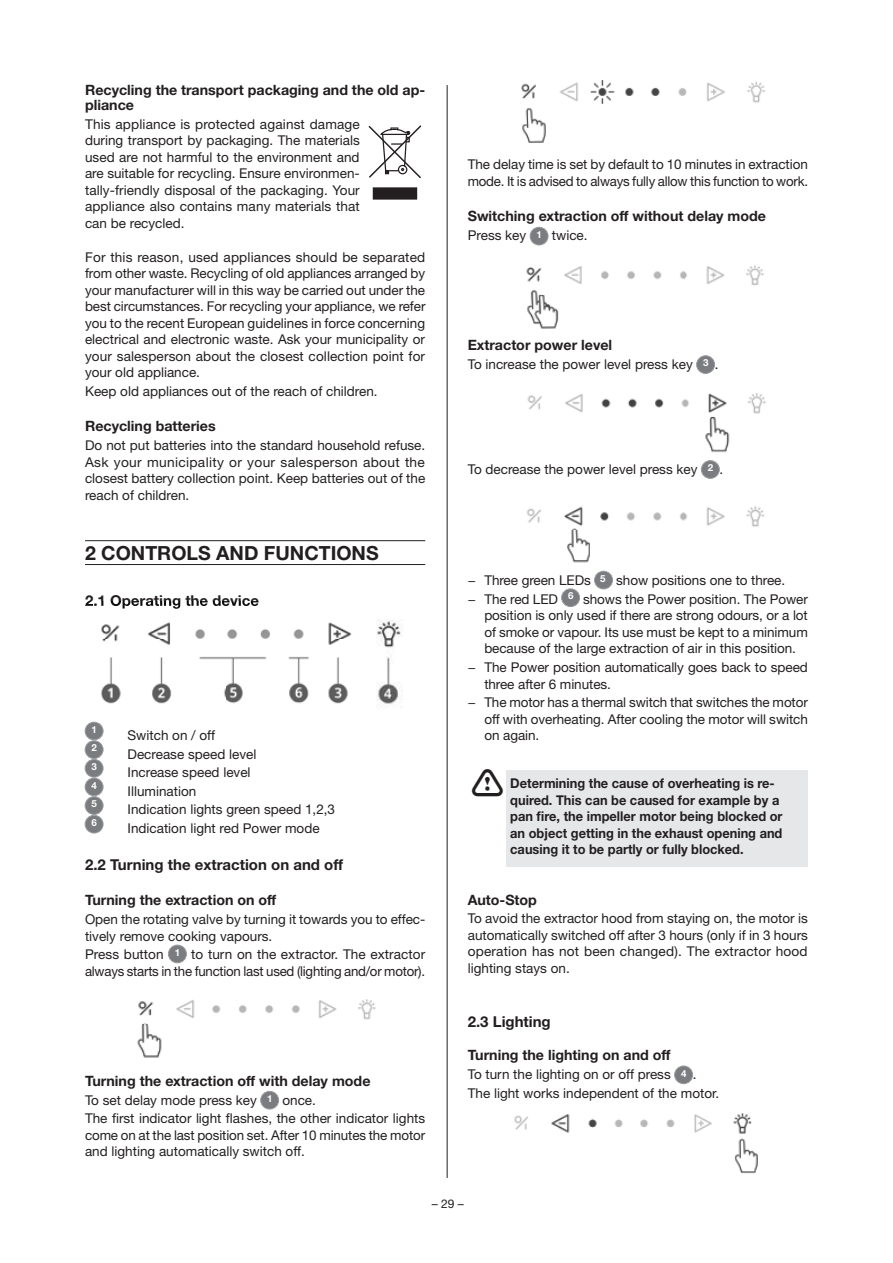
<style>
.page{position:relative;width:893px;height:1263px;background:#fff}
.page>*{position:absolute;margin:0;border:0;box-sizing:border-box;transform-origin:0 0}
.t1{font:700 19.5px "Helvetica Neue LT Std";color:#231f20}
.t2{font:700 15px "Helvetica Neue LT Std";color:#231f20}
.t3{font:700 14.25px/15px "Helvetica Neue LTW1 G";color:#231f20}
.t4{font:13.5px/16.5px "Helvetica Neue LT Std";color:#231f20}
.t5{font:700 13.5px/16.5px "Helvetica Neue LT Std";color:#231f20;scale:.95 1}
.t6{font:12px "Helvetica Neue LT Std";color:#231f20}
.t7{font:700 9.75px "Helvetica Neue LT Std";color:#fff}
</style>
<div class="page">
<hr style="left:447px;top:85px;width:1px;height:1093px;background:#231f20">
<hr style="left:85px;top:540px;width:340px;height:1px;background:#231f20">
<hr style="left:85px;top:564px;width:340px;height:1px;background:#231f20">
<img style="left:101px;top:622px;width:126px;height:82px">
<img style="left:227px;top:619px;width:175px;height:85px">
<img style="left:86px;top:601px;width:173px;height:8px">
<div style="left:85px;top:722px;width:18px;height:18px;background:#7a7c7f;border-radius:50%"></div>
<div style="left:85px;top:722px;width:18px;height:18px;border:1px solid #999b9e;border-radius:50%"></div>
<div style="left:85px;top:741px;width:18px;height:17px;background:#7a7c7f;border-radius:50%"></div>
<div style="left:85px;top:741px;width:18px;height:17px;border:1px solid #999b9e;border-radius:50%"></div>
<div style="left:85px;top:759px;width:18px;height:18px;background:#7a7c7f;border-radius:50%"></div>
<div style="left:85px;top:759px;width:18px;height:18px;border:1px solid #999b9e;border-radius:50%"></div>
<div style="left:85px;top:778px;width:18px;height:18px;background:#7a7c7f;border-radius:50%"></div>
<div style="left:85px;top:778px;width:18px;height:18px;border:1px solid #999b9e;border-radius:50%"></div>
<div style="left:85px;top:797px;width:18px;height:17px;background:#7a7c7f;border-radius:50%"></div>
<div style="left:85px;top:797px;width:18px;height:17px;border:1px solid #999b9e;border-radius:50%"></div>
<div style="left:85px;top:815px;width:18px;height:18px;background:#7a7c7f;border-radius:50%"></div>
<div style="left:85px;top:815px;width:18px;height:18px;border:1px solid #999b9e;border-radius:50%"></div>
<div style="left:168px;top:945px;width:18px;height:18px;background:#7a7c7f;border-radius:50%"></div>
<div style="left:168px;top:945px;width:18px;height:18px;border:1px solid #999b9e;border-radius:50%"></div>
<img style="left:137px;top:999px;width:239px;height:59px">
<div style="left:261px;top:1091px;width:18px;height:18px;background:#7a7c7f;border-radius:50%"></div>
<div style="left:261px;top:1091px;width:18px;height:18px;border:1px solid #999b9e;border-radius:50%"></div>
<div style="left:373px;top:188px;width:43px;height:11px;background:#231f20"></div>
<div style="left:373px;top:187px;width:44px;height:13px;border:1px solid #231f20"></div>
<svg style="left:368px;top:125px;width:54px;height:53px"></svg>
<div style="left:506px;top:770px;width:302px;height:96px;background:#e6e7e9"></div>
<img style="left:521px;top:81px;width:245px;height:62px">
<div style="left:530px;top:227px;width:18px;height:18px;background:#7a7c7f;border-radius:50%"></div>
<div style="left:530px;top:227px;width:18px;height:18px;border:1px solid #999b9e;border-radius:50%"></div>
<img style="left:526px;top:265px;width:238px;height:64px">
<div style="left:697px;top:356px;width:18px;height:17px;background:#7a7c7f;border-radius:50%"></div>
<div style="left:696px;top:356px;width:19px;height:17px;border:1px solid #999b9e;border-radius:50%"></div>
<img style="left:527px;top:393px;width:239px;height:60px">
<div style="left:701px;top:461px;width:18px;height:17px;background:#7a7c7f;border-radius:50%"></div>
<div style="left:701px;top:461px;width:18px;height:17px;border:1px solid #999b9e;border-radius:50%"></div>
<img style="left:527px;top:506px;width:238px;height:57px">
<div style="left:595px;top:571px;width:17px;height:18px;background:#7a7c7f;border-radius:50%"></div>
<div style="left:594px;top:571px;width:19px;height:18px;border:1px solid #999b9e;border-radius:50%"></div>
<div style="left:562px;top:589px;width:18px;height:18px;background:#7a7c7f;border-radius:50%"></div>
<div style="left:561px;top:589px;width:19px;height:18px;border:1px solid #999b9e;border-radius:50%"></div>
<div style="left:675px;top:1066px;width:18px;height:18px;background:#7a7c7f;border-radius:50%"></div>
<div style="left:675px;top:1066px;width:18px;height:18px;border:1px solid #999b9e;border-radius:50%"></div>
<img style="left:514px;top:1113px;width:244px;height:61px">
<p class="t3" style="left:85px;top:83px;width:342px">Recycling the transport packaging and the old ap&shy;pliance</p>
<p class="t4" style="left:85px;top:116px;width:276px;text-align:justify">This appliance is protected against damage during transport by packaging. The materials used are not harmful to the environment and are suitable for recycling. Ensure environmen&shy;tally-friendly disposal of the packaging. Your appliance also contains many materials that can be recycled.</p>
<p class="t4" style="left:85px;top:248px;width:342px;text-align:justify">For this reason, used appliances should be separated from other waste. Recycling of old appliances arranged by your manufacturer will in this way be carried out under the best circumstances. For recycling your appliance, we refer you to the recent European guidelines in force concerning electrical and electronic waste. Ask your municipality or your salesperson about the closest collection point for your old appliance.</p>
<p class="t4" style="left:85px;top:382px;width:294px">Keep old appliances out of the reach of children.</p>
<p class="t3" style="left:85px;top:419px;width:132px">Recycling batteries</p>
<p class="t4" style="left:85px;top:437px;width:342px;text-align:justify">Do not put batteries into the standard household refuse.<br>Ask your municipality or your salesperson about the closest battery collection point. Keep batteries out of the reach of children.</p>
<h1 class="t1" style="left:85px;top:541px;width:295px">2 CONTROLS AND FUNCTIONS</h1>
<p class="t2" style="left:85px;top:591px;width:175px">2.1 Operating the device</p>
<p class="t7" style="left:92px;top:723px;width:7px">1</p>
<p class="t4" style="left:128px;top:727px;width:89px">Switch on / off</p>
<p class="t7" style="left:92px;top:742px;width:7px">2</p>
<p class="t7" style="left:92px;top:760px;width:7px">3</p>
<p class="t7" style="left:92px;top:779px;width:7px">4</p>
<p class="t4" style="left:128px;top:745px;width:130px">Decrease speed level</p>
<p class="t4" style="left:128px;top:764px;width:125px">Increase speed level</p>
<p class="t4" style="left:128px;top:783px;width:70px">Illumination</p>
<p class="t7" style="left:92px;top:798px;width:7px">5</p>
<p class="t4" style="left:128px;top:801px;width:209px">Indication lights green speed 1,2,3</p>
<p class="t7" style="left:92px;top:816px;width:7px">6</p>
<p class="t4" style="left:128px;top:820px;width:194px">Indication light red Power mode</p>
<p class="t2" style="left:85px;top:855px;width:260px">2.2 Turning the extraction on and off</p>
<p class="t3" style="left:85px;top:893px;width:193px">Turning the extraction on off</p>
<p class="t4" style="left:85px;top:911px;width:342px">Open the rotating valve by turning it towards you to effec&shy;tively remove cooking vapours.</p>
<p class="t4" style="left:85px;top:946px;width:342px">Press button <sup>1</sup> to turn on the extractor. The extractor always starts in the function last used (lighting and/or motor).</p>
<p class="t3" style="left:85px;top:1073px;width:287px">Turning the extraction off with delay mode</p>
<p class="t4" style="left:85px;top:1090px;width:342px;line-height:18.6px">To set delay mode press key <sup>1</sup> once.<br>The first indicator light flashes, the other indicator lights</p>
<p class="t4" style="left:85px;top:1126px;width:342px">come on at the last position set. After 10 minutes the motor and lighting automatically switch off.</p>
<p class="t4" style="left:468px;top:156px;width:342px">The delay time is set by default to 10 minutes in extraction mode. It is advised to always fully allow this function to work.</p>
<p class="t3" style="left:468px;top:209px;width:300px">Switching extraction off without delay mode</p>
<p class="t4" style="left:468px;top:227px;width:121px">Press key <sup>1</sup> twice.</p>
<p class="t3" style="left:468px;top:338px;width:146px">Extractor power level</p>
<p class="t4" style="left:468px;top:356px;width:252px">To increase the power level press key <sup>3</sup> .</p>
<p class="t4" style="left:468px;top:460px;width:257px">To decrease the power level press key <sup>2</sup> .</p>
<p class="t4" style="left:468px;top:571px;width:342px;line-height:18.6px">− Three green LEDs <sup>5</sup> show positions one to three.<br>− The red LED <sup>6</sup> shows the Power position. The Power</p>
<p class="t4" style="left:484px;top:607px;width:325px;text-align:justify">position is only used if there are strong odours, or a lot of smoke or vapour. Its use must be kept to a minimum because of the large extraction of air in this position.</p>
<p class="t4" style="left:484px;top:659px;width:325px;text-indent:-17px">− The Power position automatically goes back to speed three after 6 minutes.</p>
<p class="t4" style="left:484px;top:694px;width:325px;text-align:justify;text-indent:-17px">− The motor has a thermal switch that switches the motor off with overheating. After cooling the motor will switch on again.</p>
<p class="t5" style="left:510px;top:775px;width:288px">Determining the cause of overheating is re&shy;quired. This can be caused for example by a pan fire, the impeller motor being blocked or an object getting in the exhaust opening and causing it to be partly or fully blocked.</p>
<p class="t3" style="left:468px;top:892px;width:71px">Auto-Stop</p>
<p class="t4" style="left:468px;top:910px;width:342px;text-align:justify">To avoid the extractor hood from staying on, the motor is automatically switched off after 3 hours (only if in 3 hours operation has not been changed). The extractor hood lighting stays on.</p>
<p class="t2" style="left:468px;top:1012px;width:85px">2.3 Lighting</p>
<p class="t3" style="left:468px;top:1048px;width:204px">Turning the lighting on and off</p>
<p class="t4" style="left:468px;top:1065px;width:253px;line-height:18.6px">To turn the lighting on or off press <sup>4</sup> .<br>The light works independent of the motor.</p>
<p class="t6" style="left:432px;top:1196px;width:34px">– 29 –</p>
</div>
